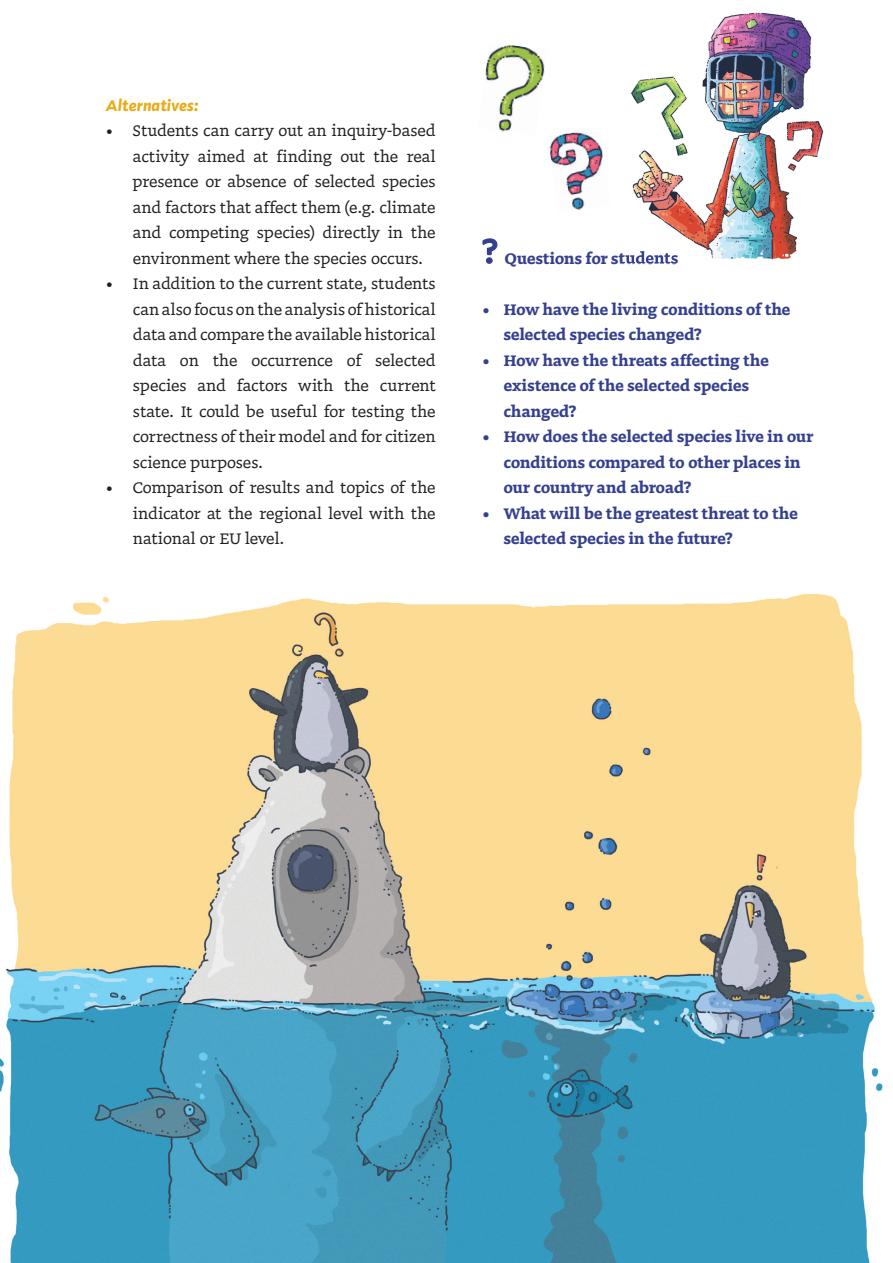
<style>
.page{position:relative;width:893px;height:1263px;background:#fff}
.page>*{position:absolute;margin:0;border:0;box-sizing:border-box;transform-origin:0 0}
.t1{font:18px/25.5px "Doko";letter-spacing:-.005em;color:#231f20;text-align:justify}
.t2{font:700 18px/25.5px "Doko";letter-spacing:.015em;color:#343f90}
.t3{font:italic 700 18px "Doko Sans";letter-spacing:.005em;color:#e8ab18}
</style>
<div class="page">
<svg style="left:482px;top:238px;width:16px;height:26px"></svg>
<img style="left:0;top:594px;width:883px;height:669px">
<img style="left:485px;top:45px;width:60px;height:87px">
<img style="left:550px;top:132px;width:54px;height:78px">
<img style="left:631px;top:12px;width:193px;height:248px">
<img style="left:621px;top:251px;width:57px;height:13px">
<p class="t3" style="left:106px;top:94px;width:94px">Alternatives:</p>
<p class="t1" style="left:133px;top:117px;width:304px;text-indent:-27px">• Students can carry out an inquiry-based activity aimed at finding out the real presence or absence of selected species and factors that affect them (e.g. climate and competing species) directly in the environment where the species occurs.</p>
<p class="t1" style="left:133px;top:270px;width:304px;text-indent:-27px">• In addition to the current state, students can also focus on the analysis of historical data and compare the available historical data on the occurrence of selected species and factors with the current state. It could be useful for testing the correctness of their model and for citizen science purposes.</p>
<p class="t1" style="left:133px;top:475px;width:304px;text-indent:-27px">• Comparison of results and topics of the indicator at the regional level with the national or EU level.</p>
<p class="t2" style="left:505px;top:245px;width:175px">Questions for students</p>
<p class="t2" style="left:504px;top:296px;width:288px;text-indent:-21px">• How have the living conditions of the selected species changed?</p>
<p class="t2" style="left:504px;top:347px;width:267px;text-indent:-21px">• How have the threats affecting the existence of the selected species changed?</p>
<p class="t2" style="left:504px;top:423px;width:311px;text-indent:-21px">• How does the selected species live in our conditions compared to other places in our country and abroad?</p>
<p class="t2" style="left:504px;top:500px;width:295px;text-indent:-21px">• What will be the greatest threat to the selected species in the future?</p>
</div>
